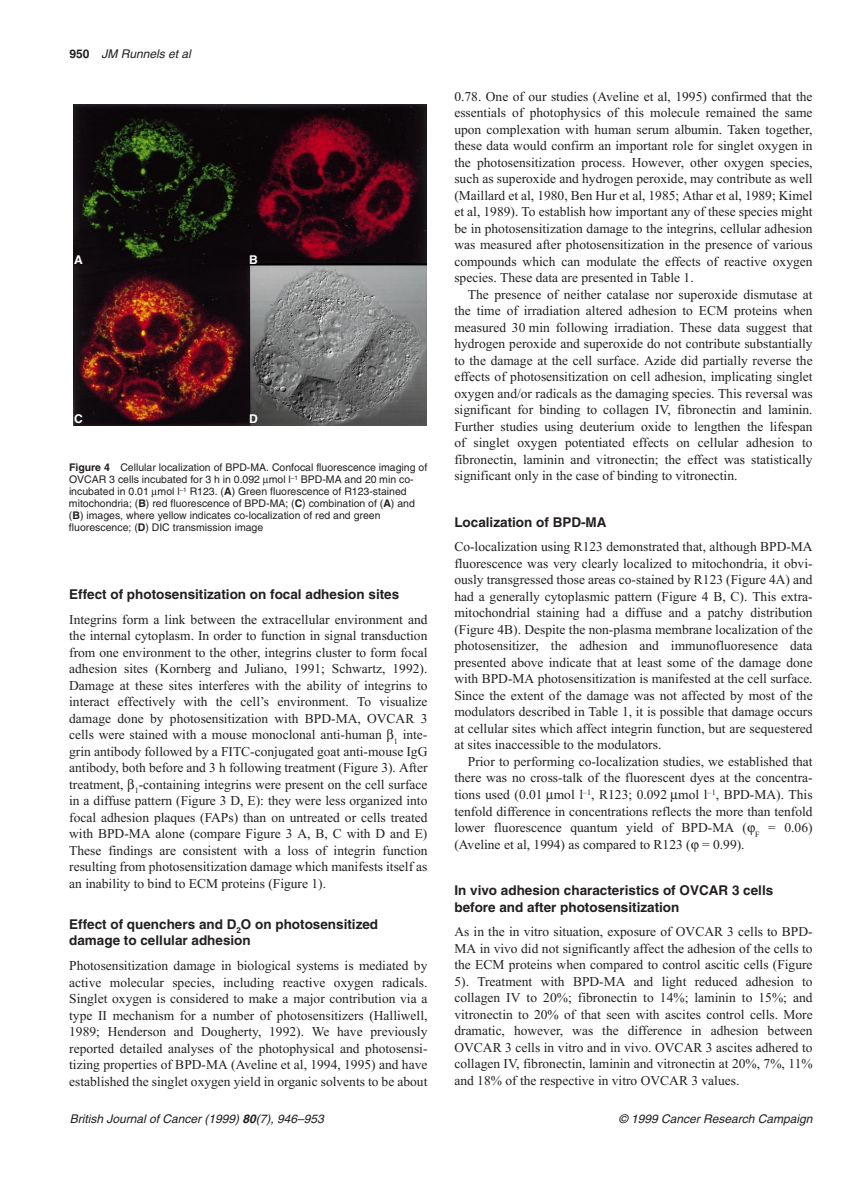
<style>
.page{position:relative;width:864px;height:1185px;background:#fff}
.page>*{position:absolute;margin:0;border:0;box-sizing:border-box;transform-origin:0 0}
.t1{font:13.5px/16.5px "Times New Roman";color:#231f20;text-align:justify}
.t2{font:700 13.5px/16.5px "Helvetica";color:#231f20}
.t3{font:700 12.15px "Helvetica";color:#fff}
.t4{font:italic 12px "Helvetica 3";color:#231f20}
.t5{font:10.5px/12px "Helvetica";color:#231f20}
.s1{font-family:"Helvetica";font-weight:700;font-style:normal}
.s2{font-weight:700}
.s3{font-family:"Helvetica";font-weight:700}
</style>
<div class="page">
<img style="left:74px;top:104px;width:353px;height:321px">
<p class="t4" style="left:69px;top:46px;width:126px"><span class="s1">9 5 0</span> JM Runnels etal</p>
<p class="t3" style="left:74px;top:252px;width:10px">A</p>
<p class="t3" style="left:249px;top:252px;width:10px">B</p>
<p class="t3" style="left:74px;top:412px;width:10px">C</p>
<p class="t5" style="left:69px;top:461px;width:360px"><span class="s2">Figure 4</span> Cellular localization of BPD-MA. Confocal fluorescence imaging of OVCAR 3 cells incubated for 3 h in 0.092 mol l<sup>–1</sup> BPD-MA and 20 min co&shy;incubated in 0.01 mol l<sup>–1</sup> R123. (<span class="s2">A</span>) Green fluorescence of R123-stained mitochondria; (<span class="s2">B</span>) red fluorescence of BPD-MA; (<span class="s2">C</span>) combination of (<span class="s2">A</span>) and (<span class="s2">B</span>) images, where yellow indicates co-localization of red and green fluorescence; (<span class="s2">D</span>) DIC transmission image</p>
<p class="t3" style="left:249px;top:412px;width:10px">D</p>
<p class="t2" style="left:69px;top:586px;width:332px">Effect of photosensitization on focal adhesion sites</p>
<p class="t1" style="left:69px;top:612px;width:360px">Integrins form a link between the extracellular environment and the internal cytoplasm. In order to function in signal transduction from one environment to the other, integrins cluster to form focal adhesion sites (Kornberg and Juliano, 1991; Schwartz, 1992).<br>Damage at these sites interferes with the ability of integrins to interact effectively with the cell’s environment. To visualize damage done by photosensitization with BPD-MA, OVCAR 3 cells were stained with a mouse monoclonal anti-human <sub>1</sub> inte&shy;grin antibody followed by a FITC-conjugated goat anti-mouse IgG antibody, both before and 3 h following treatment (Figure 3). After treatment, <sub>1</sub>-containing integrins were present on the cell surface in a diffuse pattern (Figure 3 D, E): they were less organized into focal adhesion plaques (FAPs) than on untreated or cells treated with BPD-MA alone (compare Figure 3 A, B, C with D and E)<br>These findings are consistent with a loss of integrin function resulting from photosensitization damage which manifests itself as an inability to bind to ECM proteins (Figure 1).</p>
<p class="t2" style="left:69px;top:916px;width:311px">Effect of quenchers and D<sub>2</sub>O on photosensitized damage to cellular adhesion</p>
<p class="t1" style="left:69px;top:959px;width:360px">Photosensitization damage in biological systems is mediated by active molecular species, including reactive oxygen radicals.<br>Singlet oxygen is considered to make a major contribution via a type II mechanism for a number of photosensitizers (Halliwell, 1989; Henderson and Dougherty, 1992). We have previously reported detailed analyses of the photophysical and photosensi&shy;tizing properties of BPD-MA (Aveline et al, 1994, 1995) and have established the singlet oxygen yield in organic solvents to be about</p>
<p class="t1" style="left:454px;top:89px;width:360px">0.78. One of our studies (Aveline et al, 1995) confirmed that the essentials of photophysics of this molecule remained the same upon complexation with human serum albumin. Taken together, these data would confirm an important role for singlet oxygen in the photosensitization process. However, other oxygen species, such as superoxide and hydrogen peroxide, may contribute as well (Maillard et al, 1980, Ben Hur et al, 1985; Athar et al, 1989; Kimel et al, 1989). To establish how important any of these species might be in photosensitization damage to the integrins, cellular adhesion was measured after photosensitization in the presence of various compounds which can modulate the effects of reactive oxygen species. These data are presented in Table 1.</p>
<p class="t1" style="left:454px;top:287px;width:360px;text-indent:14px">The presence of neither catalase nor superoxide dismutase at the time of irradiation altered adhesion to ECM proteins when measured 30 min following irradiation. These data suggest that hydrogen peroxide and superoxide do not contribute substantially to the damage at the cell surface. Azide did partially reverse the effects of photosensitization on cell adhesion, implicating singlet oxygen and/or radicals as the damaging species. This reversal was significant for binding to collagen IV, fibronectin and laminin.<br>Further studies using deuterium oxide to lengthen the lifespan of singlet oxygen potentiated effects on cellular adhesion to fibronectin, laminin and vitronectin; the effect was statistically significant only in the case of binding to vitronectin.</p>
<p class="t2" style="left:454px;top:514px;width:154px">Localization of BPD-MA</p>
<p class="t1" style="left:454px;top:540px;width:360px">Co-localization using R123 demonstrated that, although BPD-MA fluorescence was very clearly localized to mitochondria, it obvi&shy;ously transgressed those areas co-stained by R123 (Figure 4A) and had a generally cytoplasmic pattern (Figure 4 B, C). This extra&shy;mitochondrial staining had a diffuse and a patchy distribution (Figure 4B). Despite the non-plasma membrane localization of the photosensitizer, the adhesion and immunofluoresence data presented above indicate that at least some of the damage done with BPD-MA photosensitization is manifested at the cell surface.<br>Since the extent of the damage was not affected by most of the modulators described in Table 1, it is possible that damage occurs at cellular sites which affect integrin function, but are sequestered at sites inaccessible to the modulators.</p>
<p class="t1" style="left:454px;top:754px;width:360px;text-indent:14px">Prior to performing co-localization studies, we established that there was no cross-talk of the fluorescent dyes at the concentra&shy;tions used (0.01 mol l<sup>–1</sup>, R123; 0.092 mol l<sup>–1</sup>, BPD-MA). This tenfold difference in concentrations reflects the more than tenfold lower fluorescence quantum yield of BPD-MA ( <sub>F</sub> = 0.06) (Aveline et al, 1994) as compared to R123 ( = 0.99).</p>
<p class="t2" style="left:454px;top:882px;width:320px">In vivo adhesion characteristics of OVCAR 3 cells before and after photosensitization</p>
<p class="t1" style="left:454px;top:925px;width:360px">As in the in vitro situation, exposure of OVCAR 3 cells to BPD-MA in vivo did not significantly affect the adhesion of the cells to the ECM proteins when compared to control ascitic cells (Figure 5). Treatment with BPD-MA and light reduced adhesion to collagen IV to 20%; fibronectin to 14%; laminin to 15%; and vitronectin to 20% of that seen with ascites control cells. More dramatic, however, was the difference in adhesion between OVCAR 3 cells in vitro and in vivo. OVCAR 3 ascites adhered to collagen IV, fibronectin, laminin and vitronectin at 20%, 7%, 11% and 18% of the respective in vitro OVCAR 3 values.</p>
<p class="t4" style="left:70px;top:1112px;width:259px">British JournalofCancer(1999)<span class="s3">80</span>(7),946–953</p>
<p class="t4" style="left:619px;top:1112px;width:198px">© 1999 CancerResearch Campaign</p>
</div>
